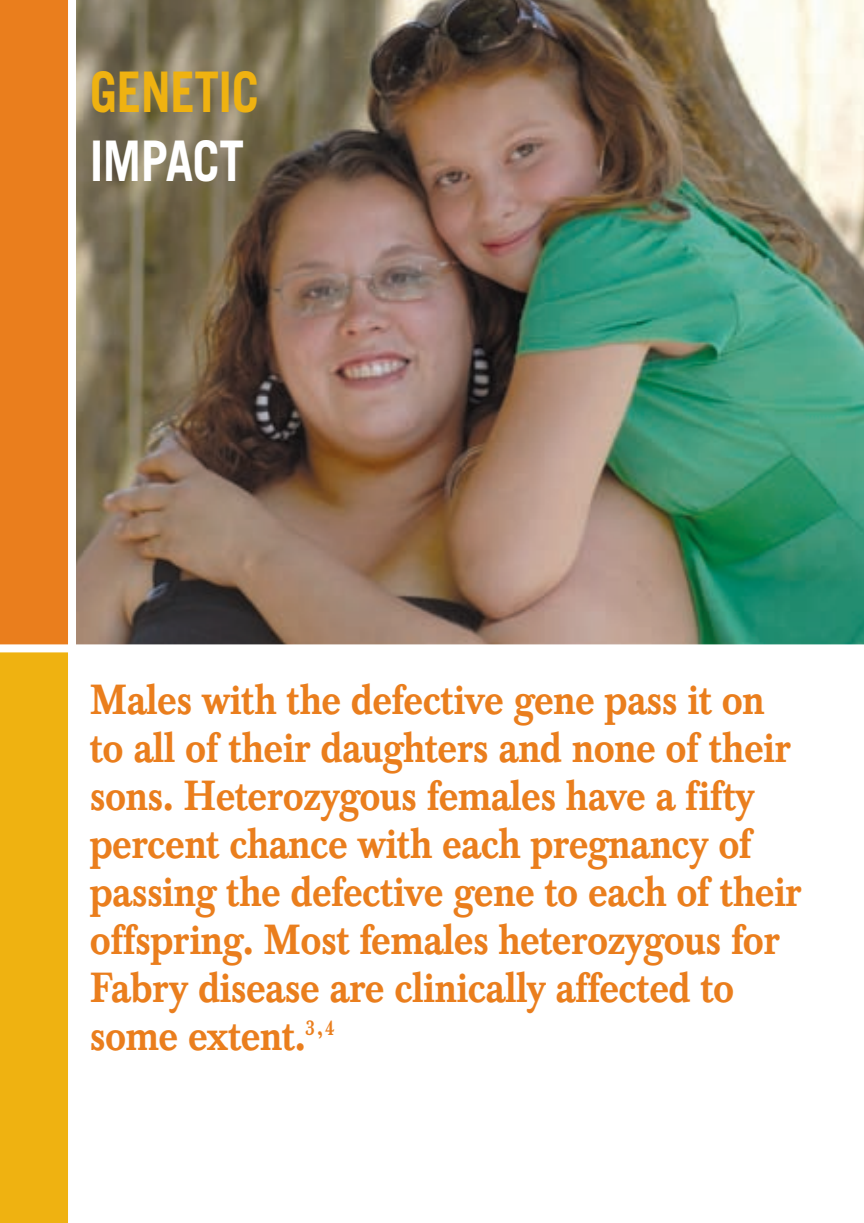
<style>
.page{position:relative;width:864px;height:1223px;background:#fff}
.page>*{position:absolute;margin:0;border:0;box-sizing:border-box;transform-origin:0 0}
.t1{font:700 56px "Trade Gothic";letter-spacing:-.01em;color:#efb211;scale:.88 1}
.t2{font:700 56px "Trade Gothic";letter-spacing:-.01em;color:#fff;scale:.88 1}
.t3{font:500 44px/48px "Baskerville LT";letter-spacing:-.015em;color:#ea7e1d;scale:.9 1}
</style>
<div class="page">
<div style="left:0;top:0;width:70px;height:1222px;background:#efb211"></div>
<img style="left:76px;top:0;width:788px;height:644px">
<div style="left:0;top:0;width:72px;height:651px;background:#ea7e1d"></div>
<div style="left:0;top:644px;width:864px;height:8px;background:#fff"></div>
<div style="left:68px;top:0;width:8px;height:1222px;background:#fff"></div>
<p class="t1" style="left:90px;top:72px;width:194px">GENETIC</p>
<p class="t2" style="left:90px;top:140px;width:177px">IMPACT</p>
<p class="t3" style="left:90px;top:678px;width:793px">Males with the defective gene pass it on to all of their daughters and none of their sons. Heterozygous females have a fifty percent chance with each pregnancy of passing the defective gene to each of their offspring. Most females heterozygous for Fabry disease are clinically affected to some extent.<sup>3,4</sup></p>
</div>
